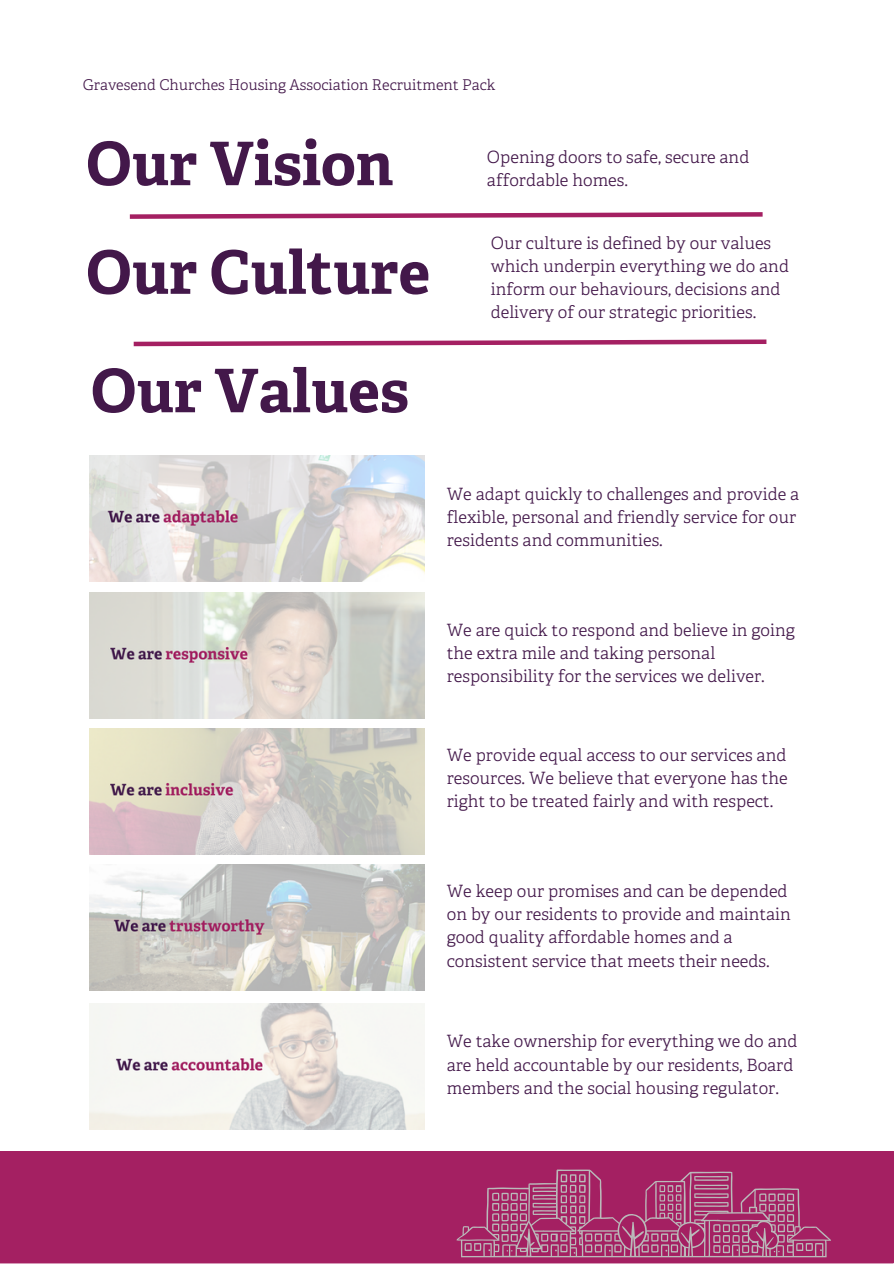
<style>
.page{position:relative;width:894px;height:1264px;background:#fff}
.page>*{position:absolute;margin:0;border:0;box-sizing:border-box;transform-origin:0 0}
.t1{font:700 60px "Adelle";color:#43184a}
.t2{font:300 16.95px/23.2px "Adelle";color:#43184a}
.t3{font:300 14.85px "Adelle";color:#43184a}
</style>
<div class="page">
<div style="left:0;top:1151px;width:893px;height:112px;background:#a42062"></div>
<svg style="left:456px;top:1169px;width:375px;height:88px"></svg>
<img style="left:89px;top:456px;width:336px;height:126px">
<img style="left:89px;top:592px;width:336px;height:126px">
<img style="left:89px;top:728px;width:336px;height:126px">
<img style="left:89px;top:864px;width:336px;height:126px">
<img style="left:89px;top:1003px;width:336px;height:126px">
<svg style="left:133px;top:339px;width:634px;height:8px"></svg>
<svg style="left:129px;top:212px;width:634px;height:7px"></svg>
<h2 class="t3" style="left:83px;top:77px;width:414px">Gravesend Churches Housing Association Recruitment Pack</h2>
<p class="t1" style="left:86px;top:132px;width:308px">Our Vision</p>
<p class="t1" style="left:86px;top:241px;width:345px">Our Culture</p>
<p class="t1" style="left:91px;top:359px;width:319px">Our Values</p>
<h2 class="t2" style="left:487px;top:147px;width:264px">Opening doors to safe, secure and affordable homes.</h2>
<h2 class="t2" style="left:490px;top:232px;width:299px">Our culture is defined by our values which underpin everything we do and inform our behaviours, decisions and delivery of our strategic priorities.</h2>
<p class="t2" style="left:446px;top:483px;width:354px">We adapt quickly to challenges and provide a flexible, personal and friendly service for our residents and communities.</p>
<h2 class="t2" style="left:446px;top:620px;width:349px">We are quick to respond and believe in going the extra mile and taking personal responsibility for the services we deliver.</h2>
<p class="t2" style="left:446px;top:744px;width:342px;text-align:justify">We provide equal access to our services and resources. We believe that everyone has the right to be treated fairly and with respect.</p>
<h2 class="t2" style="left:446px;top:881px;width:345px">We keep our promises and can be depended on by our residents to provide and maintain good quality affordable homes and a consistent service that meets their needs.</h2>
<p class="t2" style="left:446px;top:1031px;width:352px">We take ownership for everything we do and are held accountable by our residents, Board members and the social housing regulator.</p>
</div>
